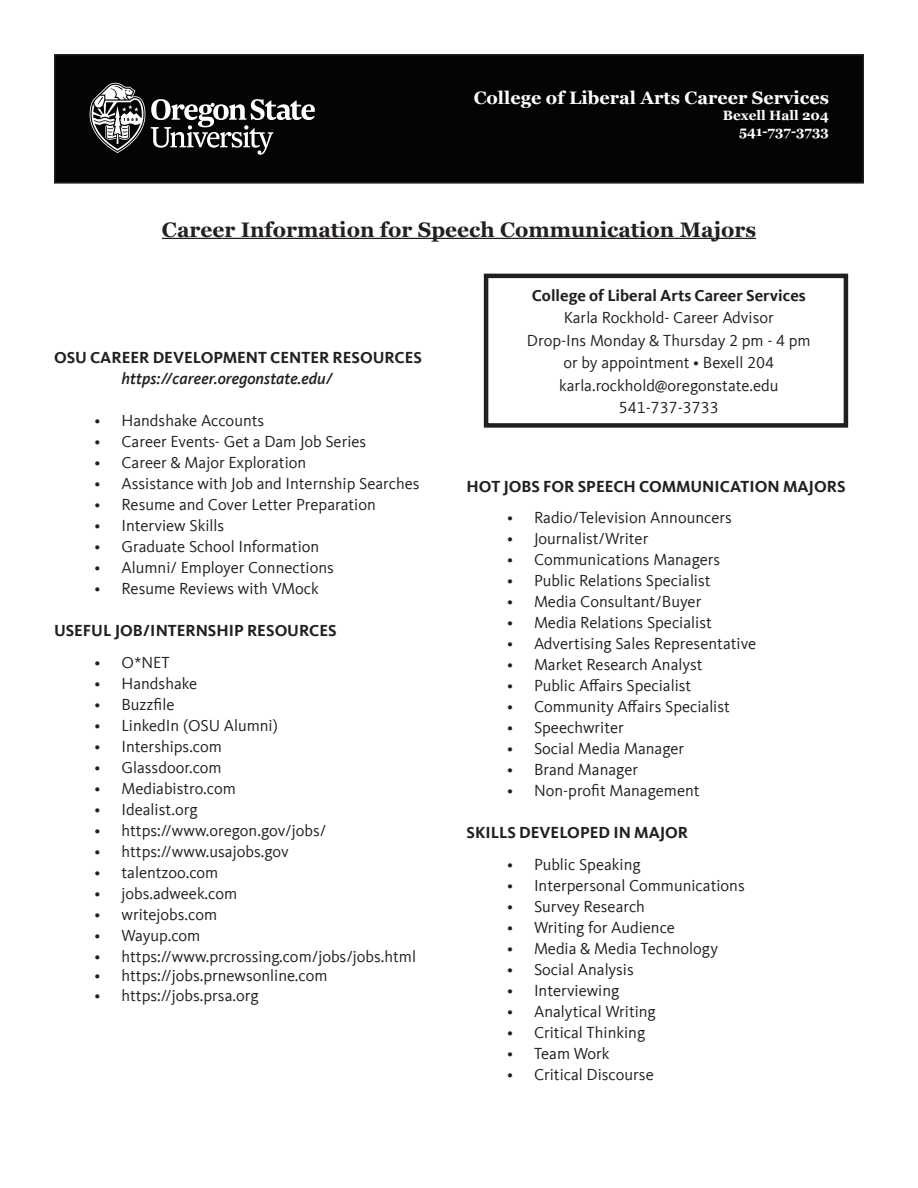
<style>
.page{position:relative;width:918px;height:1188px;background:#fff}
.page>*{position:absolute;margin:0;border:0;box-sizing:border-box;transform-origin:0 0}
.t1{font:700 21px "Georgia";color:#231f20}
.t2{font:700 18px "Georgia";color:#fff}
.t3{font:16.5px "Kievit Offc";color:#231f20}
.t4{font:700 16.5px "Kievit Offc";color:#231f20}
.t5{font:italic 500 16.5px "Kievit Offc";color:#231f20}
.t6{font:700 13.5px "Georgia";color:#fff}
</style>
<div class="page">
<div style="left:55px;top:55px;width:808px;height:128px;background:#040503"></div>
<div style="left:54px;top:54px;width:810px;height:130px;border:2px solid #231f20"></div>
<svg style="left:90px;top:83px;width:225px;height:72px"></svg>
<hr style="left:162px;top:238px;width:594px;height:1px;background:#231f20">
<div style="left:484px;top:274px;width:364px;height:154px;border:4px solid #231f20"></div>
<p class="t2" style="left:474px;top:84px;width:357px">College of Liberal Arts Career Services</p>
<p class="t6" style="left:723px;top:105px;width:108px">Bexell Hall 204</p>
<p class="t6" style="left:739px;top:121px;width:91px">541-737-3733</p>
<p class="t1" style="left:162px;top:213px;width:596px">Career Information for Speech Communication Majors</p>
<p class="t4" style="left:54px;top:348px;width:370px">OSU CAREER DEVELOPMENT CENTER RESOURCES</p>
<p class="t5" style="left:122px;top:369px;width:213px">https://career.oregonstate.edu/</p>
<p class="t3" style="left:94px;top:411px;width:171px">• Handshake Accounts</p>
<p class="t3" style="left:94px;top:432px;width:273px">• Career Events- Get a Dam Job Series</p>
<p class="t3" style="left:94px;top:453px;width:213px">• Career &amp; Major Exploration</p>
<p class="t3" style="left:94px;top:474px;width:327px">• Assistance with Job and Internship Searches</p>
<p class="t3" style="left:94px;top:495px;width:283px">• Resume and Cover Letter Preparation</p>
<p class="t3" style="left:94px;top:516px;width:131px">• Interview Skills</p>
<p class="t3" style="left:94px;top:537px;width:226px">• Graduate School Information</p>
<p class="t3" style="left:94px;top:558px;width:241px">• Alumni/ Employer Connections</p>
<p class="t3" style="left:94px;top:579px;width:226px">• Resume Reviews with VMock</p>
<p class="t4" style="left:54px;top:621px;width:284px">USEFUL JOB/INTERNSHIP RESOURCES</p>
<p class="t3" style="left:94px;top:653px;width:77px">• O*NET</p>
<p class="t3" style="left:94px;top:674px;width:104px">• Handshake</p>
<p class="t3" style="left:94px;top:695px;width:82px">• Buzzfile</p>
<p class="t3" style="left:94px;top:716px;width:185px">• LinkedIn (OSU Alumni)</p>
<p class="t3" style="left:94px;top:737px;width:129px">• Interships.com</p>
<p class="t3" style="left:94px;top:758px;width:129px">• Glassdoor.com</p>
<p class="t3" style="left:94px;top:779px;width:143px">• Mediabistro.com</p>
<p class="t3" style="left:94px;top:800px;width:105px">• Idealist.org</p>
<p class="t3" style="left:94px;top:821px;width:234px">• https://www.oregon.gov/jobs/</p>
<p class="t3" style="left:94px;top:842px;width:196px">• https://www.usajobs.gov</p>
<p class="t3" style="left:94px;top:863px;width:125px">• talentzoo.com</p>
<p class="t3" style="left:94px;top:884px;width:144px">• jobs.adweek.com</p>
<p class="t3" style="left:94px;top:905px;width:124px">• writejobs.com</p>
<p class="t3" style="left:94px;top:926px;width:107px">• Wayup.com</p>
<p class="t3" style="left:94px;top:947px;width:323px">• https://www.prcrossing.com/jobs/jobs.html</p>
<p class="t3" style="left:94px;top:967px;width:235px">• https://jobs.prnewsonline.com</p>
<p class="t3" style="left:94px;top:987px;width:166px">• https://jobs.prsa.org</p>
<p class="t4" style="left:532px;top:286px;width:275px">College of Liberal Arts Career Services</p>
<p class="t3" style="left:564px;top:309px;width:212px">Karla Rockhold- Career Advisor</p>
<p class="t3" style="left:527px;top:331px;width:285px">Drop-Ins Monday &amp; Thursday 2 pm - 4 pm</p>
<p class="t3" style="left:563px;top:354px;width:212px">or by appointment • Bexell 204</p>
<p class="t3" style="left:559px;top:376px;width:221px">karla.rockhold@oregonstate.edu</p>
<p class="t3" style="left:619px;top:399px;width:102px">541-737-3733</p>
<p class="t4" style="left:466px;top:477px;width:381px">HOT JOBS FOR SPEECH COMMUNICATION MAJORS</p>
<p class="t3" style="left:507px;top:509px;width:226px">• Radio/Television Announcers</p>
<p class="t3" style="left:507px;top:530px;width:143px">• Journalist/Writer</p>
<p class="t3" style="left:507px;top:551px;width:215px">• Communications Managers</p>
<p class="t3" style="left:507px;top:572px;width:205px">• Public Relations Specialist</p>
<p class="t3" style="left:507px;top:593px;width:196px">• Media Consultant/Buyer</p>
<p class="t3" style="left:507px;top:614px;width:206px">• Media Relations Specialist</p>
<p class="t3" style="left:507px;top:635px;width:251px">• Advertising Sales Representative</p>
<p class="t3" style="left:507px;top:656px;width:197px">• Market Research Analyst</p>
<p class="t3" style="left:507px;top:677px;width:186px">• Public Affairs Specialist</p>
<p class="t3" style="left:507px;top:698px;width:224px">• Community Affairs Specialist</p>
<p class="t3" style="left:507px;top:719px;width:118px">• Speechwriter</p>
<p class="t3" style="left:507px;top:740px;width:179px">• Social Media Manager</p>
<p class="t3" style="left:507px;top:761px;width:133px">• Brand Manager</p>
<p class="t3" style="left:507px;top:782px;width:194px">• Non-profit Management</p>
<p class="t4" style="left:466px;top:823px;width:223px">SKILLS DEVELOPED IN MAJOR</p>
<p class="t3" style="left:507px;top:855px;width:135px">• Public Speaking</p>
<p class="t3" style="left:507px;top:876px;width:239px">• Interpersonal Communications</p>
<p class="t3" style="left:507px;top:897px;width:140px">• Survey Research</p>
<p class="t3" style="left:507px;top:918px;width:169px">• Writing for Audience</p>
<p class="t3" style="left:507px;top:939px;width:213px">• Media &amp; Media Technology</p>
<p class="t3" style="left:507px;top:960px;width:128px">• Social Analysis</p>
<p class="t3" style="left:507px;top:981px;width:114px">• Interviewing</p>
<p class="t3" style="left:507px;top:1002px;width:150px">• Analytical Writing</p>
<p class="t3" style="left:507px;top:1023px;width:140px">• Critical Thinking</p>
<p class="t3" style="left:507px;top:1044px;width:104px">• Team Work</p>
<p class="t3" style="left:507px;top:1065px;width:148px">• Critical Discourse</p>
</div>
